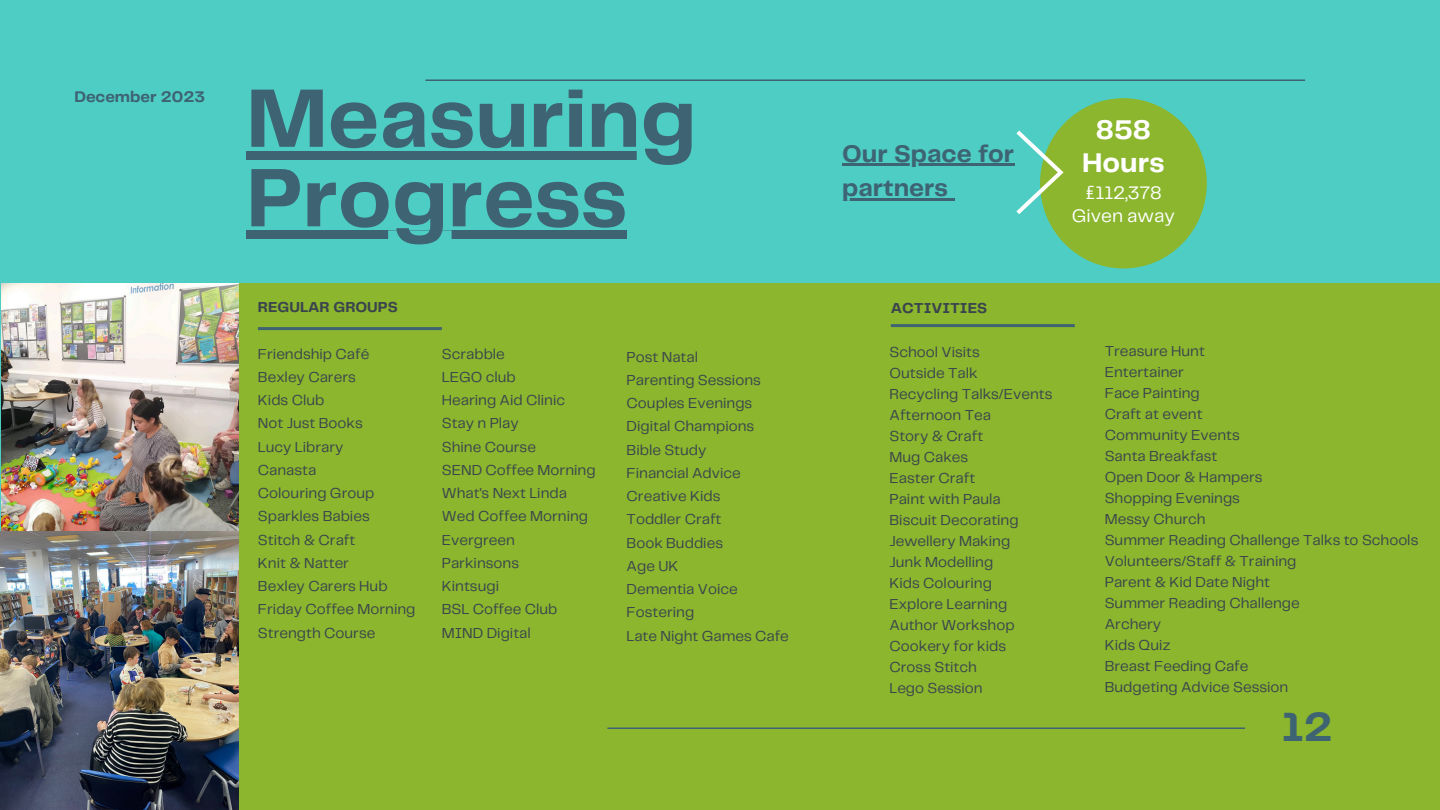
<style>
.page{position:relative;width:1440px;height:810px;background:#4ecdc4}
.page>*{position:absolute;margin:0;border:0;box-sizing:border-box;transform-origin:0 0}
.t1{font:700 86px "Telegraf";color:#3e6372}
.t2{font:700 42.4px "Telegraf";color:#3e6372}
.t3{font:700 28.1px/32.2px "Telegraf";color:#fff;text-align:center}
.t4{font:700 25px "Telegraf";color:#3e6372}
.t5{font:18.8px/22.5px "Telegraf";color:#fff;text-align:center}
.t6{font:700 16px "Telegraf";color:#3e6372}
.t7{font:15px/21px "Telegraf";color:#3b444d}
.t8{font:700 15px "Telegraf";color:#3b444d}
</style>
<div class="page">
<div style="left:246px;top:151px;width:450px;height:9px;background:#3e6372"></div>
<svg style="left:246px;top:231px;width:381px;height:8px;fill:#3e6372"></svg>
<div style="left:217px;top:284px;width:1223px;height:526px;background:#8bb62e"></div>
<hr style="left:607px;top:728px;width:638px;height:1px;background:#3e6372">
<hr style="left:891px;top:324px;width:184px;height:3px;background:#3e6372">
<hr style="left:258px;top:327px;width:184px;height:3px;background:#3e6372">
<hr style="left:425px;top:80px;width:880px;height:1px;background:#3e6372">
<div style="left:1040px;top:98px;width:167px;height:170px;background:#8bb62e;border-radius:50%"></div>
<hr style="left:842px;top:163px;width:172px;height:3px;background:#3e6372">
<hr style="left:842px;top:198px;width:106px;height:2px;background:#3e6372">
<svg style="left:948px;top:198px;width:6px;height:2px"></svg>
<svg style="left:1016px;top:131px;width:48px;height:83px"></svg>
<img style="left:0;top:531px;width:238px;height:279px">
<img style="left:2px;top:284px;width:237px;height:247px">
<p class="t6" style="left:74px;top:90px;width:132px">December 2023</p>
<p class="t1" style="left:246px;top:81px;width:451px">Measuring</p>
<h1 class="t1" style="left:246px;top:161px;width:382px">Progress</h1>
<h2 class="t8" style="left:258px;top:301px;width:141px">REGULAR GROUPS</h2>
<h5 class="t7" style="left:258px;top:344px;width:113px">Friendship Café</h5>
<p class="t7" style="left:258px;top:367px;width:99px">Bexley Carers</p>
<h3 class="t7" style="left:258px;top:391px;width:68px">Kids Club</h3>
<p class="t7" style="left:258px;top:414px;width:106px">Not Just Books</p>
<h6 class="t7" style="left:258px;top:437px;width:87px">Lucy Library</h6>
<p class="t7" style="left:258px;top:460px;width:60px">Canasta</p>
<p class="t7" style="left:258px;top:484px;width:118px">Colouring Group</p>
<p class="t7" style="left:258px;top:507px;width:113px">Sparkles Babies</p>
<p class="t7" style="left:258px;top:530px;width:99px">Stitch &amp; Craft</p>
<p class="t7" style="left:258px;top:553px;width:93px">Knit &amp; Natter</p>
<p class="t7" style="left:258px;top:577px;width:131px">Bexley Carers Hub</p>
<p class="t7" style="left:258px;top:600px;width:159px">Friday Coffee Morning</p>
<p class="t7" style="left:258px;top:623px;width:119px">Strength Course</p>
<p class="t7" style="left:442px;top:344px;width:65px">Scrabble</p>
<p class="t7" style="left:442px;top:367px;width:75px">LEGO club</p>
<p class="t7" style="left:442px;top:391px;width:125px">Hearing Aid Clinic</p>
<p class="t7" style="left:442px;top:414px;width:78px">Stay n Play</p>
<p class="t7" style="left:442px;top:437px;width:96px">Shine Course</p>
<p class="t7" style="left:442px;top:460px;width:155px">SEND Coffee Morning</p>
<p class="t7" style="left:442px;top:484px;width:127px">What's Next Linda</p>
<p class="t7" style="left:442px;top:507px;width:148px">Wed Coffee Morning</p>
<p class="t7" style="left:442px;top:530px;width:75px">Evergreen</p>
<p class="t7" style="left:442px;top:553px;width:79px">Parkinsons</p>
<p class="t7" style="left:442px;top:577px;width:59px">Kintsugi</p>
<p class="t7" style="left:442px;top:600px;width:117px">BSL Coffee Club</p>
<p class="t7" style="left:442px;top:623px;width:90px">MIND Digital</p>
<p class="t7" style="left:627px;top:347px;width:73px">Post Natal</p>
<p class="t7" style="left:627px;top:370px;width:136px">Parenting Sessions</p>
<p class="t7" style="left:627px;top:394px;width:127px">Couples Evenings</p>
<p class="t7" style="left:627px;top:417px;width:129px">Digital Champions</p>
<p class="t7" style="left:627px;top:440px;width:81px">Bible Study</p>
<p class="t7" style="left:627px;top:463px;width:116px">Financial Advice</p>
<p class="t7" style="left:627px;top:487px;width:95px">Creative Kids</p>
<p class="t7" style="left:627px;top:510px;width:96px">Toddler Craft</p>
<p class="t7" style="left:627px;top:533px;width:98px">Book Buddies</p>
<p class="t7" style="left:627px;top:556px;width:53px">Age UK</p>
<p class="t7" style="left:627px;top:580px;width:113px">Dementia Voice</p>
<p class="t7" style="left:627px;top:603px;width:69px">Fostering</p>
<p class="t7" style="left:627px;top:626px;width:164px">Late Night Games Cafe</p>
<p class="t4" style="left:842px;top:143px;width:174px">Our Space for</p>
<h6 class="t4" style="left:842px;top:177px;width:107px">partners</h6>
<p class="t3" style="left:1082px;top:115px;width:84px">858<br>Hours</p>
<p class="t5" style="left:1072px;top:183px;width:105px">£112,378<br>Given away</p>
<p class="t8" style="left:891px;top:302px;width:98px">ACTIVITIES</p>
<p class="t7" style="left:890px;top:342px;width:92px">School Visits</p>
<p class="t7" style="left:890px;top:363px;width:90px">Outside Talk</p>
<p class="t7" style="left:890px;top:384px;width:164px">Recycling Talks/Events</p>
<p class="t7" style="left:890px;top:405px;width:103px">Afternoon Tea</p>
<p class="t7" style="left:890px;top:426px;width:95px">Story &amp; Craft</p>
<p class="t7" style="left:890px;top:447px;width:80px">Mug Cakes</p>
<p class="t7" style="left:890px;top:468px;width:87px">Easter Craft</p>
<p class="t7" style="left:890px;top:489px;width:113px">Paint with Paula</p>
<p class="t7" style="left:890px;top:510px;width:131px">Biscuit Decorating</p>
<p class="t7" style="left:890px;top:531px;width:122px">Jewellery Making</p>
<p class="t7" style="left:890px;top:552px;width:105px">Junk Modelling</p>
<p class="t7" style="left:890px;top:573px;width:104px">Kids Colouring</p>
<p class="t7" style="left:890px;top:594px;width:119px">Explore Learning</p>
<p class="t7" style="left:890px;top:615px;width:127px">Author Workshop</p>
<p class="t7" style="left:890px;top:636px;width:118px">Cookery for kids</p>
<p class="t7" style="left:890px;top:657px;width:89px">Cross Stitch</p>
<p class="t7" style="left:890px;top:678px;width:95px">Lego Session</p>
<p class="t7" style="left:1105px;top:342px;width:102px">Treasure Hunt</p>
<p class="t7" style="left:1105px;top:363px;width:81px">Entertainer</p>
<p class="t7" style="left:1105px;top:384px;width:97px">Face Painting</p>
<p class="t7" style="left:1105px;top:405px;width:99px">Craft at event</p>
<p class="t7" style="left:1105px;top:426px;width:137px">Community Events</p>
<p class="t7" style="left:1105px;top:447px;width:114px">Santa Breakfast</p>
<p class="t7" style="left:1105px;top:468px;width:159px">Open Door &amp; Hampers</p>
<p class="t7" style="left:1105px;top:489px;width:137px">Shopping Evenings</p>
<p class="t7" style="left:1105px;top:510px;width:102px">Messy Church</p>
<p class="t7" style="left:1105px;top:531px;width:315px">Summer Reading Challenge Talks to Schools</p>
<p class="t7" style="left:1105px;top:552px;width:193px">Volunteers/Staff &amp; Training</p>
<p class="t7" style="left:1105px;top:573px;width:167px">Parent &amp; Kid Date Night</p>
<p class="t7" style="left:1105px;top:594px;width:196px">Summer Reading Challenge</p>
<p class="t7" style="left:1105px;top:615px;width:58px">Archery</p>
<p class="t7" style="left:1105px;top:636px;width:67px">Kids Quiz</p>
<h4 class="t7" style="left:1105px;top:657px;width:185px">Breast Feeding Cafe<br>Budgeting Advice Session</h4>
<p class="t2" style="left:1282px;top:709px;width:53px">12</p>
</div>
